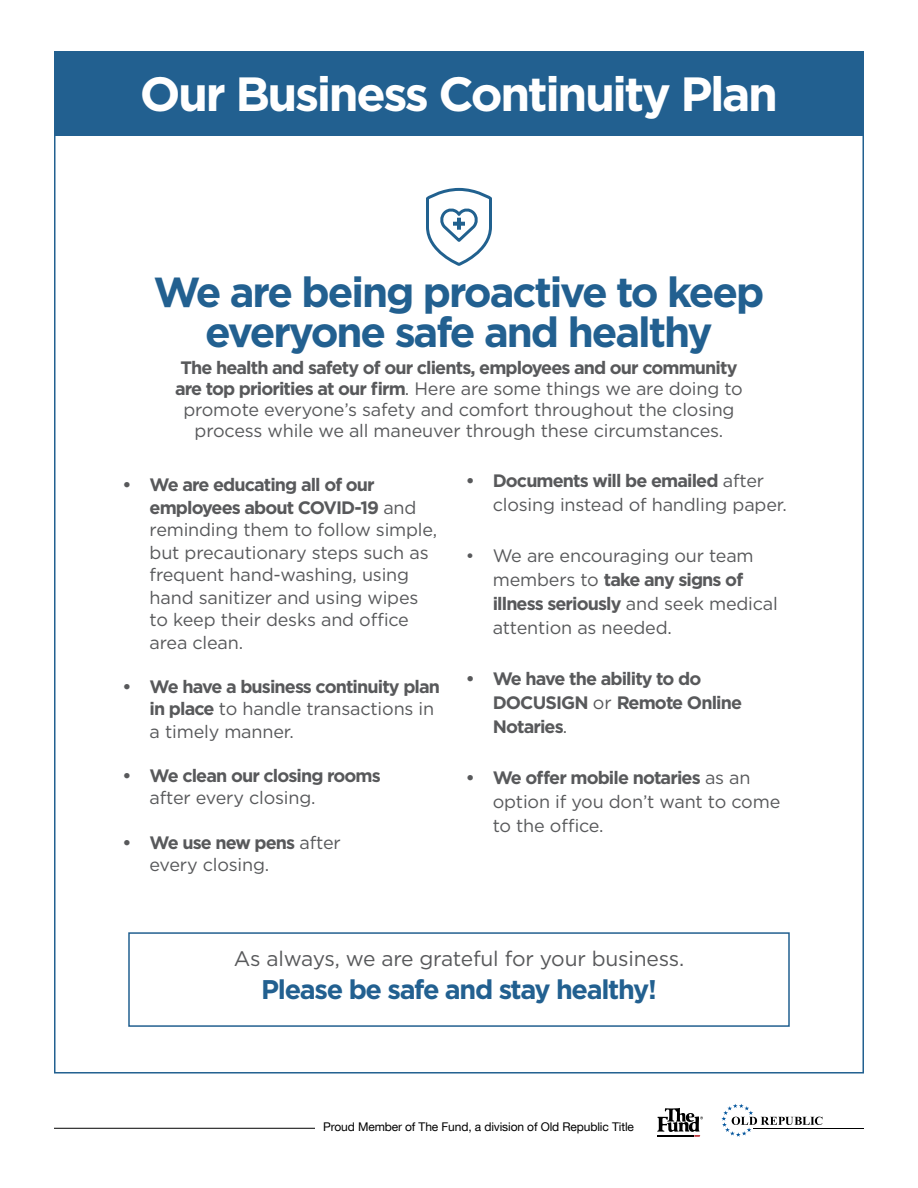
<style>
.page{position:relative;width:918px;height:1188px;background:#fff}
.page>*{position:absolute;margin:0;border:0;box-sizing:border-box;transform-origin:0 0}
.t1{font:700 48px "Gotham";letter-spacing:-.05em;color:#fff}
.t2{font:700 42px/40.5px "Gotham";letter-spacing:-.05em;color:#226090;text-align:center}
.t3{font:700 27px "Gotham";letter-spacing:-.05em;color:#226090}
.t4{font:21px "Gotham";letter-spacing:-.01em;color:#58595b}
.t5{font:18px/22.5px "Gotham";letter-spacing:-.01em;color:#58595b}
.t6{font:700 18px/22.5px "Gotham";letter-spacing:-.05em;color:#58595b}
.t7{font:12px "Helvetica Neue LT Com";letter-spacing:-.01em;color:#000}
.s1{font-weight:700}
.s2{font-weight:400}
</style>
<div class="page">
<div style="left:54px;top:51px;width:810px;height:85px;background:#226090"></div>
<div style="left:128px;top:932px;width:662px;height:95px;border:2px solid #226090"></div>
<svg style="left:426px;top:187px;width:66px;height:79px"></svg>
<svg style="left:657px;top:1108px;width:46px;height:29px"></svg>
<svg style="left:721px;top:1104px;width:101px;height:33px"></svg>
<hr style="left:753px;top:1128px;width:111px;height:1px;background:#000">
<hr style="left:54px;top:1128px;width:261px;height:1px;background:#000">
<h1 class="t1" style="left:140px;top:62px;width:640px">Our Business Continuity Plan</h1>
<h2 class="t2" style="left:153px;top:271px;width:613px">We are being proactive to keep everyone safe and healthy</h2>
<p class="t5" style="left:175px;top:357px;width:569px;line-height:21px;text-align:center"><span class="s1">The health and safety of our clients, employees and our community are top priorities at our firm</span>. Here are some things we are doing to promote everyone’s safety and comfort throughout the closing process while we all maneuver through these circumstances.</p>
<p class="t5" style="left:150px;top:473px;width:289px;text-indent:-27px"><span class="s1">• We are educating all of our employees about COVID-19</span> and reminding them to follow simple, but precautionary steps such as frequent hand-washing, using hand sanitizer and using wipes to keep their desks and office area clean.</p>
<p class="t6" style="left:150px;top:675px;width:292px;text-indent:-27px">• We have a business continuity plan in place <span class="s2">to handle transactions in a timely manner.</span></p>
<p class="t6" style="left:123px;top:764px;width:260px">• We clean our closing rooms</p>
<p class="t5" style="left:150px;top:786px;width:167px">after every closing.</p>
<p class="t5" style="left:150px;top:831px;width:193px;text-indent:-27px"><span class="s1">• We use new pens</span> after every closing.</p>
<p class="t5" style="left:493px;top:468px;width:296px;line-height:24px;text-indent:-27px"><span class="s1">• Documents will be emailed</span> after closing instead of handling paper.</p>
<p class="t5" style="left:493px;top:543px;width:287px;line-height:24px;text-indent:-27px">• We are encouraging our team members to <span class="s1">take any signs of illness seriously</span> and seek medical attention as needed.</p>
<p class="t6" style="left:493px;top:666px;width:251px;line-height:24px;text-indent:-27px">• We have the ability to do<br>DOCUSIGN <span class="s2">or</span> Remote Online<br>Notaries<span class="s2">.</span></p>
<p class="t5" style="left:493px;top:765px;width:289px;line-height:24px;text-indent:-27px"><span class="s1">• We offer mobile notaries</span> as an option if you don’t want to come to the office.</p>
<p class="t4" style="left:234px;top:946px;width:452px">As always, we are grateful for your business.</p>
<h3 class="t3" style="left:261px;top:972px;width:397px">Please be safe and stay healthy!</h3>
<p class="t7" style="left:323px;top:1120px;width:312px">Proud Member of The Fund, a division of Old Republic Title</p>
</div>
